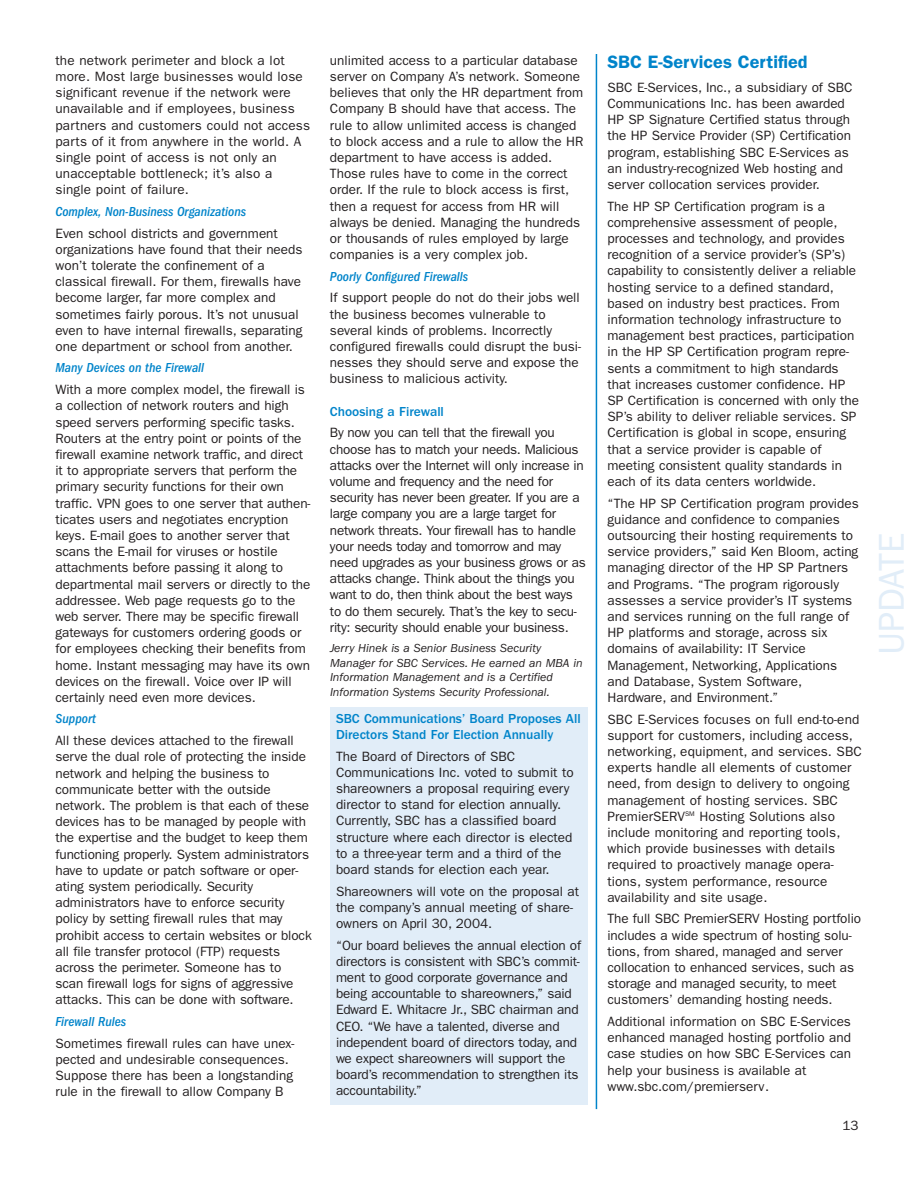
<style>
.page{position:relative;width:918px;height:1188px;background:#fff}
.page>*{position:absolute;margin:0;border:0;box-sizing:border-box;transform-origin:0 0}
.t1{font:36px "Franklin Gothic";color:#e1edf8}
.t2{font:600 18px "Franklin Gothic";color:#0084ca}
.t3{font:13.5px/16.2px "Franklin Gothic";color:#231f20}
.t4{font:13.5px/16.2px "Franklin Gothic";letter-spacing:-.02em;color:#231f20}
.t5{font:italic 500 condensed 13.5px "Franklin Gothic";color:#0084ca}
.t6{font:500 13.5px/16.2px "Franklin Gothic";color:#0084ca}
.t7{font:italic 12px/14.4px "Franklin Gothic";color:#231f20}
</style>
<div class="page">
<div style="left:330px;top:708px;width:258px;height:397px;background:#e1edf8"></div>
<hr style="left:596px;top:54px;width:1px;height:1055px;background:#0084ca">
<p class="t3" style="left:56px;top:53px;width:256px">the network perimeter and block a lot more. Most large businesses would lose significant revenue if the network were unavailable and if employees, business partners and customers could not access parts of it from anywhere in the world. A single point of access is not only an unacceptable bottleneck; it’s also a single point of failure.</p>
<p class="t5" style="left:56px;top:207px;width:192px">Complex, Non-Business Organizations</p>
<p class="t3" style="left:56px;top:226px;width:249px">Even school districts and government organizations have found that their needs won’t tolerate the confinement of a classical firewall. For them, firewalls have become larger, far more complex and sometimes fairly porous. It’s not unusual even to have internal firewalls, separating one department or school from another.</p>
<p class="t5" style="left:56px;top:363px;width:150px">Many Devices on the Firewall</p>
<p class="t3" style="left:56px;top:383px;width:257px">With a more complex model, the firewall is a collection of network routers and high speed servers performing specific tasks.<br>Routers at the entry point or points of the firewall examine network traffic, and direct it to appropriate servers that perform the primary security functions for their own traffic. VPN goes to one server that authen&shy;ticates users and negotiates encryption keys. E-mail goes to another server that scans the E-mail for viruses or hostile attachments before passing it along to departmental mail servers or directly to the addressee. Web page requests go to the web server. There may be specific firewall gateways for customers ordering goods or for employees checking their benefits from home. Instant messaging may have its own devices on the firewall. Voice over IP will certainly need even more devices.</p>
<p class="t5" style="left:56px;top:714px;width:42px">Support</p>
<p class="t3" style="left:56px;top:734px;width:258px">All these devices attached to the firewall serve the dual role of protecting the inside network and helping the business to communicate better with the outside network. The problem is that each of these devices has to be managed by people with the expertise and the budget to keep them functioning properly. System administrators have to update or patch software or oper&shy;ating system periodically. Security administrators have to enforce security policy by setting firewall rules that may prohibit access to certain websites or block all file transfer protocol (FTP) requests across the perimeter. Someone has to scan firewall logs for signs of aggressive attacks. This can be done with software.</p>
<p class="t5" style="left:56px;top:1017px;width:72px">Firewall Rules</p>
<p class="t3" style="left:56px;top:1036px;width:241px">Sometimes firewall rules can have unex&shy;pected and undesirable consequences.<br>Suppose there has been a longstanding rule in the firewall to allow Company B</p>
<p class="t3" style="left:330px;top:53px;width:255px">unlimited access to a particular database server on Company A’s network. Someone believes that only the HR department from Company B should have that access. The rule to allow unlimited access is changed to block access and a rule to allow the HR department to have access is added.<br>Those rules have to come in the correct order. If the rule to block access is first, then a request for access from HR will always be denied. Managing the hundreds or thousands of rules employed by large companies is a very complex job.</p>
<p class="t5" style="left:330px;top:272px;width:140px">Poorly Configured Firewalls</p>
<p class="t3" style="left:330px;top:291px;width:252px">If support people do not do their jobs well the business becomes vulnerable to several kinds of problems. Incorrectly configured firewalls could disrupt the busi&shy;nesses they should serve and expose the business to malicious activity.</p>
<p class="t6" style="left:330px;top:404px;width:115px">Choosing a Firewall</p>
<p class="t4" style="left:330px;top:426px;width:257px">By now you can tell that the firewall you choose has to match your needs. Malicious attacks over the Internet will only increase in volume and frequency and the need for security has never been greater. If you are a large company you are a large target for network threats. Your firewall has to handle your needs today and tomorrow and may need upgrades as your business grows or as attacks change. Think about the things you want to do, then think about the best ways to do them securely. That’s the key to secu&shy;rity: security should enable your business.</p>
<p class="t7" style="left:330px;top:642px;width:254px">Jerry Hinek is a Senior Business Security Manager for SBC Services. He earned an MBA in Information Management and is a Certified Information Systems Security Professional.</p>
<p class="t6" style="left:336px;top:711px;width:246px">SBC Communications’ Board Proposes All<br>Directors Stand For Election Annually</p>
<p class="t3" style="left:336px;top:749px;width:239px">The Board of Directors of SBC Communications Inc. voted to submit to shareowners a proposal requiring every director to stand for election annually.<br>Currently, SBC has a classified board structure where each director is elected to a three-year term and a third of the board stands for election each year.</p>
<p class="t3" style="left:336px;top:884px;width:245px">Shareowners will vote on the proposal at the company’s annual meeting of share&shy;owners on April 30, 2004.</p>
<p class="t3" style="left:336px;top:938px;width:247px">“Our board believes the annual election of directors is consistent with SBC’s commit&shy;ment to good corporate governance and being accountable to shareowners,” said Edward E. Whitacre Jr., SBC chairman and CEO. “We have a talented, diverse and independent board of directors today, and we expect shareowners will support the board’s recommendation to strengthen its accountability.”</p>
<h2 class="t2" style="left:608px;top:55px;width:202px">SBC E-Services Certified</h2>
<p class="t3" style="left:608px;top:80px;width:247px">SBC E-Services, Inc., a subsidiary of SBC Communications Inc. has been awarded HP SP Signature Certified status through the HP Service Provider (SP) Certification program, establishing SBC E-Services as an industry-recognized Web hosting and server collocation services provider.</p>
<p class="t3" style="left:608px;top:199px;width:253px">The HP SP Certification program is a comprehensive assessment of people, processes and technology, and provides recognition of a service provider’s (SP’s) capability to consistently deliver a reliable hosting service to a defined standard, based on industry best practices. From information technology infrastructure to management best practices, participation in the HP SP Certification program repre&shy;sents a commitment to high standards that increases customer confidence. HP SP Certification is concerned with only the SP’s ability to deliver reliable services. SP Certification is global in scope, ensuring that a service provider is capable of meeting consistent quality standards in each of its data centers worldwide.</p>
<p class="t3" style="left:608px;top:496px;width:253px">“The HP SP Certification program provides guidance and confidence to companies outsourcing their hosting requirements to service providers,” said Ken Bloom, acting managing director of the HP SP Partners and Programs. “The program rigorously assesses a service provider’s IT systems and services running on the full range of HP platforms and storage, across six domains of availability: IT Service Management, Networking, Applications and Database, System Software, Hardware, and Environment.”</p>
<p class="t3" style="left:608px;top:712px;width:256px">SBC E-Services focuses on full end-to-end support for customers, including access, networking, equipment, and services. SBC experts handle all elements of customer need, from design to delivery to ongoing management of hosting services. SBC PremierSERV<sup>SM</sup> Hosting Solutions also include monitoring and reporting tools, which provide businesses with details required to proactively manage opera&shy;tions, system performance, resource availability and site usage.</p>
<p class="t3" style="left:608px;top:912px;width:255px">The full SBC PremierSERV Hosting portfolio includes a wide spectrum of hosting solu&shy;tions, from shared, managed and server collocation to enhanced services, such as storage and managed security, to meet customers’ demanding hosting needs.</p>
<p class="t3" style="left:608px;top:1014px;width:245px">Additional information on SBC E-Services enhanced managed hosting portfolio and case studies on how SBC E-Services can help your business is available at www.sbc.com/premierserv.</p>
<p class="t3" style="left:842px;top:1119px;width:18px">13</p>
<h1 class="t1" style="left:879px;top:655px;width:124px;rotate:-90deg">UPDATE</h1>
</div>
